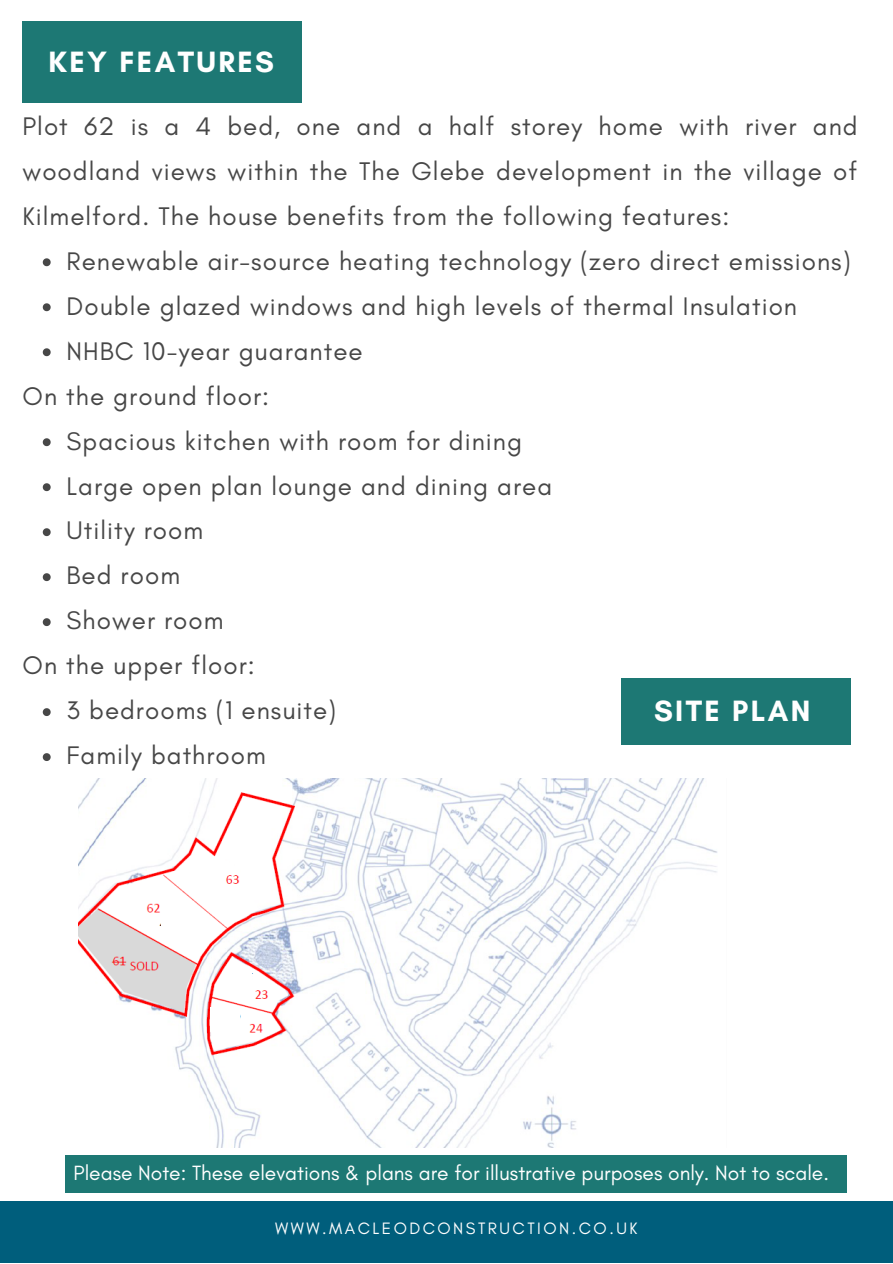
<style>
.page{position:relative;width:893px;height:1264px;background:#fff}
.page>*{position:absolute;margin:0;border:0;box-sizing:border-box;transform-origin:0 0}
.t1{font:700 29.85px "Glacial Indifference";letter-spacing:.08em;color:#fff}
.t2{font:25.95px/45px "Glacial Indifference";letter-spacing:.04em;color:#474747}
.t3{font:21px "Glacial Indifference";color:#fff}
.t4{font:16.8px "Glacial Indifference";letter-spacing:.15em;color:#fff}
</style>
<div class="page">
<div style="left:0;top:1200px;width:892px;height:62px;background:#005e7c"></div>
<div style="left:65px;top:1155px;width:782px;height:37px;background:#1d7874"></div>
<img style="left:78px;top:778px;width:640px;height:369px">
<div style="left:222px;top:971px;width:30px;height:21px;background:#fff"></div>
<svg style="left:43px;top:258px;width:8px;height:8px"></svg>
<svg style="left:43px;top:303px;width:8px;height:8px"></svg>
<svg style="left:43px;top:348px;width:8px;height:8px"></svg>
<svg style="left:43px;top:438px;width:8px;height:8px"></svg>
<svg style="left:43px;top:483px;width:8px;height:8px"></svg>
<svg style="left:43px;top:528px;width:8px;height:8px"></svg>
<svg style="left:43px;top:573px;width:8px;height:8px"></svg>
<svg style="left:43px;top:618px;width:8px;height:8px"></svg>
<svg style="left:43px;top:708px;width:8px;height:8px"></svg>
<svg style="left:43px;top:753px;width:8px;height:8px"></svg>
<div style="left:621px;top:677px;width:229px;height:68px;background:#1d7874"></div>
<div style="left:23px;top:21px;width:278px;height:82px;background:#1d7874"></div>
<div style="left:211px;top:1006px;width:29px;height:21px;background:#fff"></div>
<div style="left:161px;top:916px;width:29px;height:21px;background:#fff"></div>
<p class="t1" style="left:49px;top:43px;width:227px">KEY FEATURES</p>
<p class="t2" style="left:23px;top:103px;width:836px;text-align:justify">Plot 62 is a 4 bed, one and a half storey home with river and woodland views within the The Glebe development in the village of Kilmelford. The house benefits from the following features:</p>
<p class="t2" style="left:67px;top:238px;width:785px">Renewable air-source heating technology (zero direct emissions)<br>Double glazed windows and high levels of thermal Insulation<br>NHBC 10-year guarantee</p>
<p class="t2" style="left:23px;top:373px;width:248px">On the ground floor:</p>
<p class="t2" style="left:67px;top:418px;width:487px">Spacious kitchen with room for dining<br>Large open plan lounge and dining area<br>Utility room<br>Bed room<br>Shower room</p>
<p class="t2" style="left:23px;top:643px;width:234px">On the upper floor:</p>
<p class="t2" style="left:67px;top:687px;width:271px">3 bedrooms (1 ensuite)<br>Family bathroom</p>
<p class="t1" style="left:654px;top:692px;width:158px">SITE PLAN</p>
<p class="t3" style="left:74px;top:1159px;width:756px">Please Note: These elevations &amp; plans are for illustrative purposes only. Not to scale.</p>
<p class="t4" style="left:275px;top:1218px;width:363px">WWW.MACLEODCONSTRUCTION.CO.UK</p>
</div>
